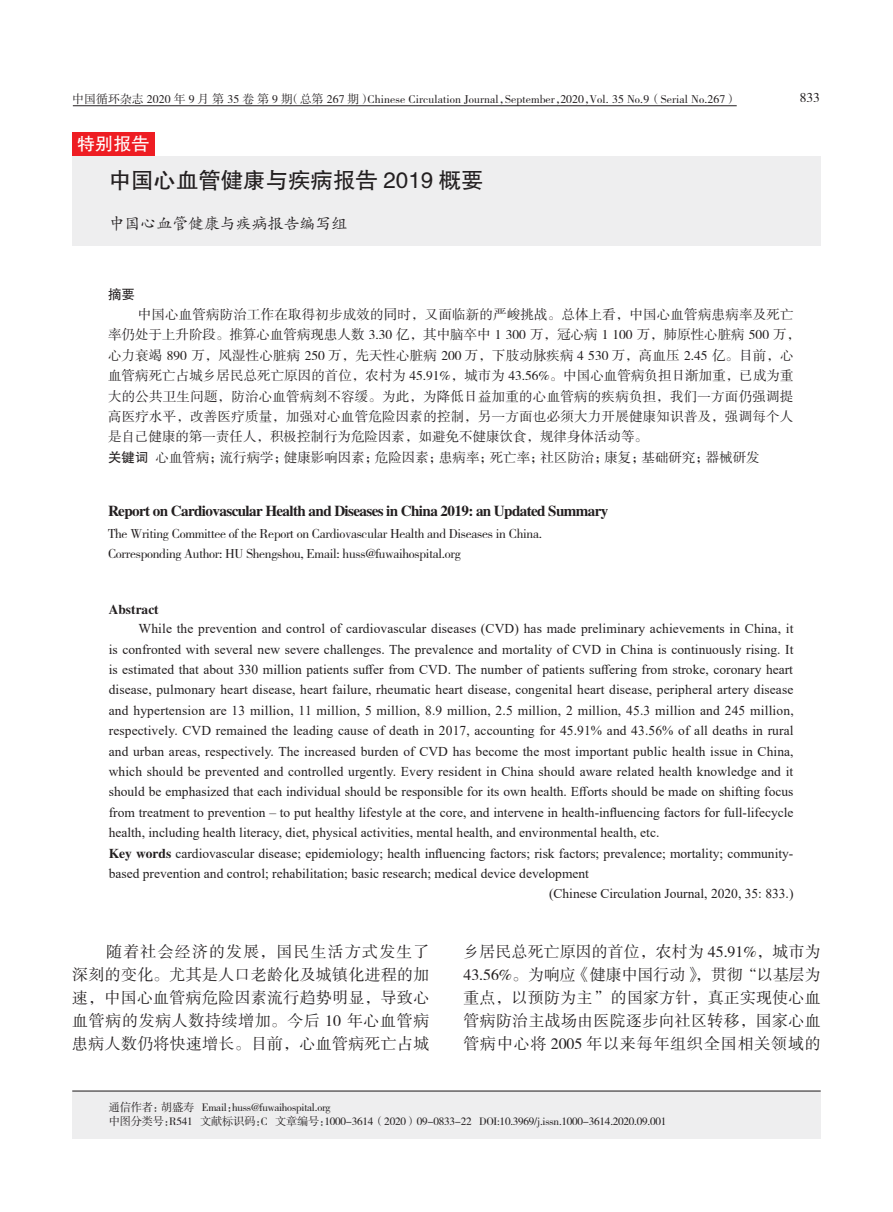
<style>
.page{position:relative;width:893px;height:1212px;background:#fff}
.page>*{position:absolute;margin:0;border:0;box-sizing:border-box;transform-origin:0 0}
.t1{font:22.35px "FZHTJW GB1 0";color:#231f20}
.t2{font:18px "FZHTJW GB1 0";color:#fff}
.t3{font:15.9px/23.1px "FZSSJW GB1 0";letter-spacing:.025em;color:#231f20;text-align:justify}
.t4{font:15.9px "FZKTK GBK1 0";color:#231f20}
.t5{font:15.15px "FZXBSJW GB1 0";letter-spacing:-.04em;color:#231f20}
.t6{font:13.5px "Times New Roman";letter-spacing:.005em;color:#231f20}
.t7{font:13.5px/20.4px "FZSSJW GB1 0";color:#231f20}
.t8{font:13.5px/20.4px "FZSSJW GB1 0";letter-spacing:-.02em;color:#231f20}
.t9{font:13.5px "FZXBSJW GB1 0";color:#231f20}
.t10{font:13.5px "FZSSK GBK1 0";color:#231f20}
.t11{font:13.5px "FZHTJW GB1 0";color:#231f20}
.t12{font:11.85px "FZSSK GBK1 0";letter-spacing:.01em;color:#231f20}
.t13{font:11.25px/13.5px "FZSSJW GB1 0";letter-spacing:-.02em;color:#231f20}
.s1{font-family:"FZHTJW GB1 0"}
.s2{font-family:"FZXBSJW GB1 0"}
</style>
<div class="page">
<hr style="left:73px;top:105px;width:664px;height:1px;background:#231f20">
<div style="left:72px;top:1091px;width:749px;height:48px;background:#eeeeef"></div>
<div style="left:73px;top:156px;width:748px;height:90px;background:#eeeeef"></div>
<div style="left:73px;top:132px;width:82px;height:23px;background:#ee1d23"></div>
<hr style="left:72px;top:1091px;width:749px;height:1px;background:#231f20">
<p class="t12" style="left:72px;top:93px;width:666px">中国循环杂志 2020 年 9 月 第 35 卷 第 9 期（总第 267 期）Chinese Circulation Journal，September，2020，Vol. 35 No.9（Serial No.267）</p>
<p class="t10" style="left:800px;top:91px;width:22px">833</p>
<h2 class="t2" style="left:77px;top:134px;width:74px">特别报告</h2>
<h1 class="t1" style="left:109px;top:168px;width:376px">中国心血管健康与疾病报告 2019 概要</h1>
<p class="t4" style="left:109px;top:215px;width:240px">中国心血管健康与疾病报告编写组</p>
<p class="t11" style="left:108px;top:286px;width:28px">摘要</p>
<p class="t7" style="left:108px;top:305px;width:694px;text-indent:30px">中国心血管病防治工作在取得初步成效的同时，又面临新的严峻挑战。总体上看，中国心血管病患病率及死亡率仍处于上升阶段。推算心血管病现患人数 3.30 亿，其中脑卒中 1 300 万，冠心病 1 100 万，肺原性心脏病 500 万，心力衰竭 890 万，风湿性心脏病 250 万，先天性心脏病 200 万，下肢动脉疾病 4 530 万，高血压 2.45 亿。目前，心血管病死亡占城乡居民总死亡原因的首位，农村为 45.91%，城市为 43.56%。中国心血管病负担日渐加重，已成为重大的公共卫生问题，防治心血管病刻不容缓。为此，为降低日益加重的心血管病的疾病负担，我们一方面仍强调提高医疗水平，改善医疗质量，加强对心血管危险因素的控制，另一方面也必须大力开展健康知识普及，强调每个人是自己健康的第一责任人，积极控制行为危险因素，如避免不健康饮食，规律身体活动等。<br><span class="s1">关键词</span> 心血管病；流行病学；健康影响因素；危险因素；患病率；死亡率；社区防治；康复；基础研究；器械研发</p>
<p class="t5" style="left:108px;top:502px;width:502px">Report on Cardiovascular Health and Diseases in China 2019: an Updated Summary</p>
<p class="t8" style="left:108px;top:523px;width:435px">The Writing Committee of the Report on Cardiovascular Health and Diseases in China.<br>Corresponding Author: HU Shengshou, Email: huss@fuwaihospital.org</p>
<p class="t9" style="left:109px;top:601px;width:52px">Abstract</p>
<p class="t6" style="left:139px;top:619px;width:656px">While the prevention and control of cardiovascular diseases (CVD) has made preliminary achievements in China, it</p>
<p class="t6" style="left:109px;top:639px;width:686px">is confronted with several new severe challenges. The prevalence and mortality of CVD in China is continuously rising. It</p>
<p class="t6" style="left:109px;top:660px;width:686px">is estimated that about 330 million patients suffer from CVD. The number of patients suffering from stroke, coronary heart</p>
<p class="t6" style="left:109px;top:680px;width:686px">disease, pulmonary heart disease, heart failure, rheumatic heart disease, congenital heart disease, peripheral artery disease</p>
<p class="t6" style="left:109px;top:701px;width:686px">and hypertension are 13 million, 11 million, 5 million, 8.9 million, 2.5 million, 2 million, 45.3 million and 245 million,</p>
<p class="t6" style="left:109px;top:721px;width:686px">respectively. CVD remained the leading cause of death in 2017, accounting for 45.91% and 43.56% of all deaths in rural</p>
<p class="t6" style="left:109px;top:741px;width:686px">and urban areas, respectively. The increased burden of CVD has become the most important public health issue in China,</p>
<p class="t6" style="left:109px;top:762px;width:686px">which should be prevented and controlled urgently. Every resident in China should aware related health knowledge and it</p>
<p class="t6" style="left:109px;top:782px;width:686px">should be emphasized that each individual should be responsible for its own health. Efforts should be made on shifting focus</p>
<p class="t6" style="left:109px;top:803px;width:686px">from treatment to prevention – to put healthy lifestyle at the core, and intervene in health-influencing factors for full-lifecycle</p>
<p class="t6" style="left:109px;top:823px;width:552px">health, including health literacy, diet, physical activities, mental health, and environmental health, etc.</p>
<p class="t6" style="left:109px;top:843px;width:686px"><span class="s2">Key words</span> cardiovascular disease; epidemiology; health influencing factors; risk factors; prevalence; mortality; community-</p>
<p class="t6" style="left:109px;top:864px;width:482px">based prevention and control; rehabilitation; basic research; medical device development</p>
<p class="t6" style="left:549px;top:884px;width:246px">(Chinese Circulation Journal, 2020, 35: 833.)</p>
<p class="t3" style="left:72px;top:941px;width:359px;text-indent:34px">随着社会经济的发展，国民生活方式发生了深刻的变化。尤其是人口老龄化及城镇化进程的加速，中国心血管病危险因素流行趋势明显，导致心血管病的发病人数持续增加。今后 10 年心血管病患病人数仍将快速增长。目前，心血管病死亡占城</p>
<p class="t3" style="left:463px;top:941px;width:359px">乡居民总死亡原因的首位，农村为 45.91%，城市为43.56%。为响应《健康中国行动》，贯彻“以基层为重点，以预防为主 ”的国家方针，真正实现使心血管病防治主战场由医院逐步向社区转移，国家心血管病中心将 2005 年以来每年组织全国相关领域的</p>
<p class="t13" style="left:109px;top:1101px;width:559px">通信作者：胡盛寿 Email：huss@fuwaihospital.org<br>中图分类号：R541 文献标识码：C 文章编号：1000-3614（2020）09-0833-22 DOI:10.3969/j.issn.1000-3614.2020.09.001</p>
</div>
